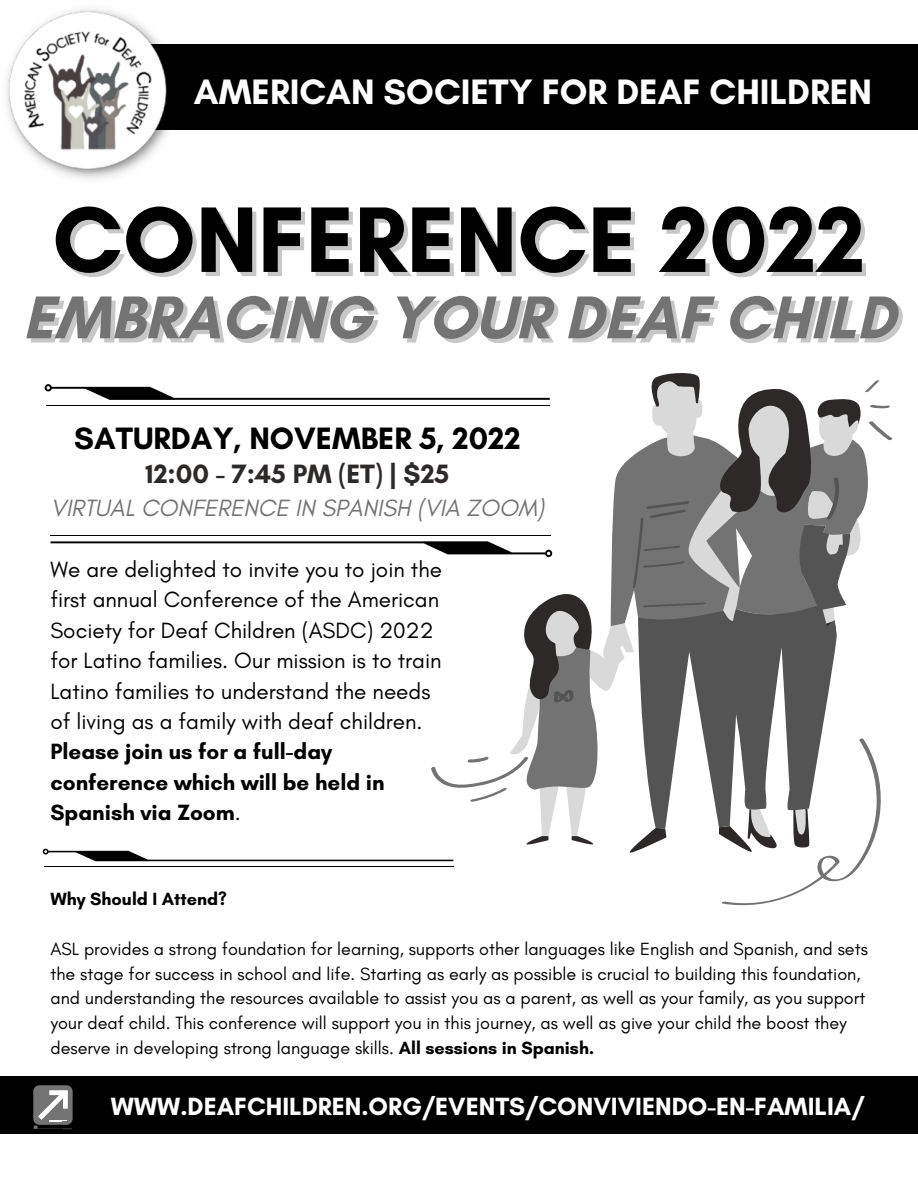
<style>
.page{position:relative;width:918px;height:1188px;background:#fff}
.page>*{position:absolute;margin:0;border:0;box-sizing:border-box;transform-origin:0 0}
.t1{font:700 94.8px "Glacial Indifference";color:#000}
.t2{font:700 61.5px "Glacial Indifference";color:#737373}
.t3{font:700 36px "Glacial Indifference";color:#fff}
.t4{font:700 31.5px "Glacial Indifference";color:#000}
.t5{font:700 27px "Glacial Indifference";color:#2c2928}
.t6{font:700 25.35px "Glacial Indifference";color:#fff}
.t7{font:italic 24px "Glacial Indifference";color:#737373}
.t8{font:22.5px/30.3px "Glacial Indifference";color:#000}
.t9{font:700 22.5px/30.3px "Glacial Indifference";color:#000}
.t10{font:18px/24.8px "Glacial Indifference";color:#000}
.t11{font:700 18px "Glacial Indifference";color:#000}
.s1{font-weight:400}
.s2{font-weight:700}
</style>
<div class="page">
<div style="left:0;top:1077px;width:918px;height:57px;background:#000"></div>
<div style="left:115px;top:44px;width:803px;height:86px;background:#000"></div>
<svg style="left:45px;top:384px;width:386px;height:16px"></svg>
<hr style="left:46px;top:406px;width:504px;height:1px;background:#000">
<svg style="left:43px;top:849px;width:388px;height:12px"></svg>
<hr style="left:44px;top:866px;width:409px;height:1px;background:#000">
<svg style="left:50px;top:541px;width:381px;height:6px"></svg>
<hr style="left:50px;top:535px;width:501px;height:1px;background:#000">
<svg style="left:33px;top:1085px;width:40px;height:44px;background:#7f7f7f"></svg>
<img style="left:6px;top:9px;width:162px;height:170px">
<svg style="left:431px;top:380px;width:461px;height:525px"></svg>
<svg style="left:863px;top:435px;width:11px;height:198px"></svg>
<svg style="left:523px;top:373px;width:340px;height:482px"></svg>
<svg style="left:554px;top:477px;width:297px;height:351px"></svg>
<h3 class="t3" style="left:194px;top:70px;width:680px">AMERICAN SOCIETY FOR DEAF CHILDREN</h3>
<h1 class="t1" style="left:52px;top:182px;width:815px">CONFERENCE 2022</h1>
<h2 class="t2" style="left:23px;top:280px;width:874px">EMBRACING YOUR DEAF CHILD</h2>
<h3 class="t4" style="left:74px;top:419px;width:448px">SATURDAY, NOVEMBER 5, 2022</h3>
<h3 class="t5" style="left:146px;top:457px;width:305px">12:00 - 7:45 PM (ET) | $25</h3>
<h3 class="t7" style="left:51px;top:494px;width:495px">VIRTUAL CONFERENCE IN SPANISH (VIA ZOOM)</h3>
<p class="t8" style="left:50px;top:554px;width:393px">We are delighted to invite you to join the first annual Conference of the American Society for Deaf Children (ASDC) 2022 for Latino families. Our mission is to train Latino families to understand the needs of living as a family with deaf children.</p>
<p class="t9" style="left:50px;top:736px;width:336px">Please join us for a full-day conference which will be held in<br>Spanish via Zoom<span class="s1">.</span></p>
<p class="t11" style="left:50px;top:888px;width:178px">Why Should I Attend?</p>
<p class="t10" style="left:50px;top:936px;width:819px">ASL provides a strong foundation for learning, supports other languages like English and Spanish, and sets the stage for success in school and life. Starting as early as possible is crucial to building this foundation, and understanding the resources available to assist you as a parent, as well as your family, as you support your deaf child. This conference will support you in this journey, as well as give your child the boost they deserve in developing strong language skills. <span class="s2">All sessions in Spanish.</span></p>
<h3 class="t6" style="left:111px;top:1091px;width:755px">WWW.DEAFCHILDREN.ORG/EVENTS/CONVIVIENDO-EN-FAMILIA/</h3>
</div>
